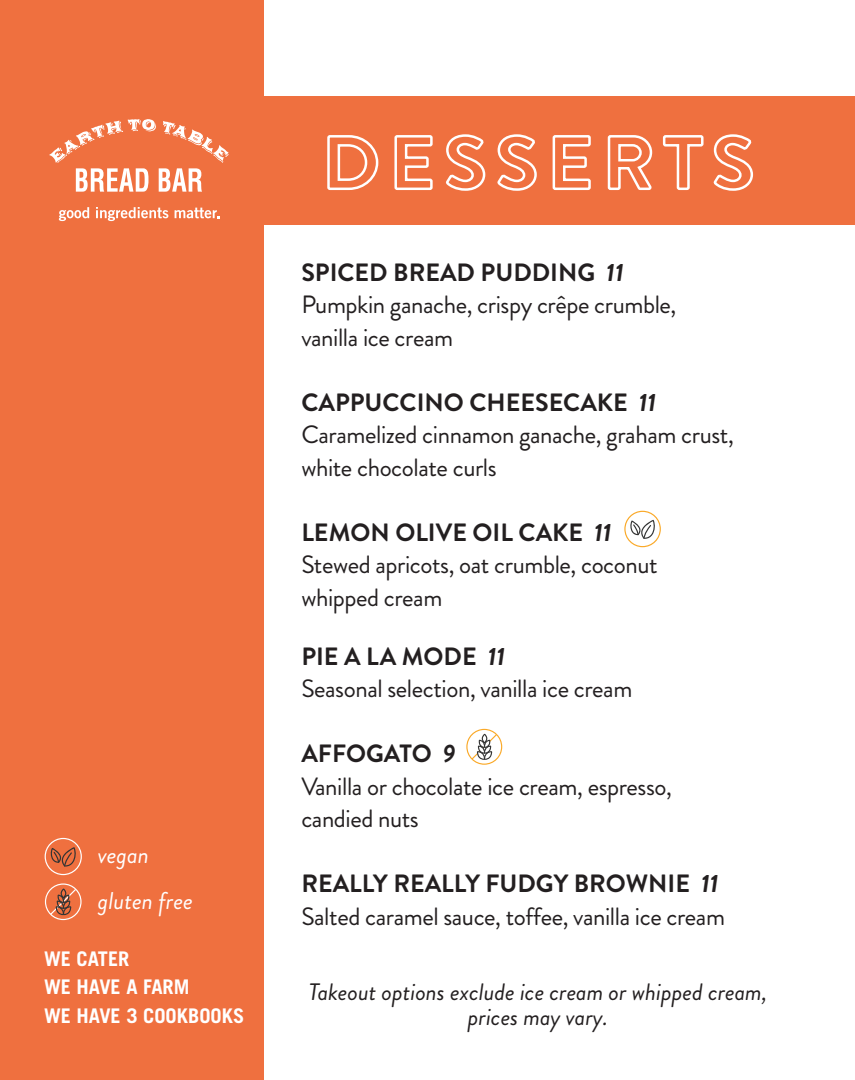
<style>
.page{position:relative;width:855px;height:1080px;background:#fff}
.page>*{position:absolute;margin:0;border:0;box-sizing:border-box;transform-origin:0 0}
.t1{font:25px/32.5px "Brandon Grotesque";letter-spacing:-.015em;color:#231f20}
.t2{font:italic 24.25px/45.5px "Brandon Grotesque";color:#fff}
.t3{font:italic 23.75px/25px "Brandon Grotesque";color:#231f20;text-align:center}
.t4{font:700 20.25px/28.8px "Trade Gothic";color:#fff}
.s1{font-weight:700}
.s2{font-weight:700;font-style:italic}
</style>
<div class="page">
<div style="left:145px;top:97px;width:710px;height:128px;background:#ef703f"></div>
<svg style="left:327px;top:135px;width:52px;height:55px"></svg>
<svg style="left:394px;top:135px;width:39px;height:55px"></svg>
<svg style="left:446px;top:134px;width:40px;height:57px"></svg>
<svg style="left:497px;top:134px;width:40px;height:57px"></svg>
<svg style="left:552px;top:135px;width:39px;height:55px"></svg>
<svg style="left:607px;top:135px;width:46px;height:55px"></svg>
<svg style="left:662px;top:135px;width:42px;height:55px"></svg>
<svg style="left:713px;top:134px;width:41px;height:57px"></svg>
<div style="left:0;top:0;width:264px;height:1080px;background:#ef703f"></div>
<svg style="left:45px;top:838px;width:37px;height:37px"></svg>
<svg style="left:45px;top:883px;width:37px;height:37px"></svg>
<svg style="left:49px;top:119px;width:180px;height:73px"></svg>
<svg style="left:59px;top:207px;width:30px;height:14px"></svg>
<svg style="left:96px;top:207px;width:72px;height:14px"></svg>
<svg style="left:175px;top:208px;width:45px;height:10px"></svg>
<svg style="left:624px;top:511px;width:37px;height:36px"></svg>
<svg style="left:466px;top:729px;width:36px;height:36px"></svg>
<p class="t2" style="left:98px;top:833px;width:97px">vegan gluten free</p>
<p class="t4" style="left:44px;top:944px;width:202px">WE CATER<br>WE HAVE A FARM<br>WE HAVE 3 COOKBOOKS</p>
<p class="t1" style="left:301px;top:256px;width:377px"><span class="s1">SPICED BREAD PUDDING</span> <span class="s2">11<br></span>Pumpkin ganache, crispy crêpe crumble, vanilla ice cream</p>
<p class="t1" style="left:301px;top:386px;width:434px"><span class="s1">CAPPUCCINO CHEESECAKE</span> <span class="s2">11<br></span>Caramelized cinnamon ganache, graham crust, white chocolate curls</p>
<p class="t1" style="left:301px;top:516px;width:358px"><span class="s1">LEMON OLIVE OIL CAKE</span> <span class="s2">11<br></span>Stewed apricots, oat crumble, coconut whipped cream</p>
<p class="t1" style="left:301px;top:640px;width:333px"><span class="s1">PIE A LA MODE</span> <span class="s2">11<br></span>Seasonal selection, vanilla ice cream</p>
<p class="t1" style="left:301px;top:738px;width:372px"><span class="s1">AFFOGATO</span> <span class="s2">9<br></span>Vanilla or chocolate ice cream, espresso, candied nuts</p>
<p class="t1" style="left:301px;top:868px;width:425px"><span class="s1">REALLY REALLY FUDGY BROWNIE</span> <span class="s2">11<br></span>Salted caramel sauce, toffee, vanilla ice cream</p>
<p class="t3" style="left:309px;top:980px;width:460px">Takeout options exclude ice cream or whipped cream, prices may vary.</p>
</div>
